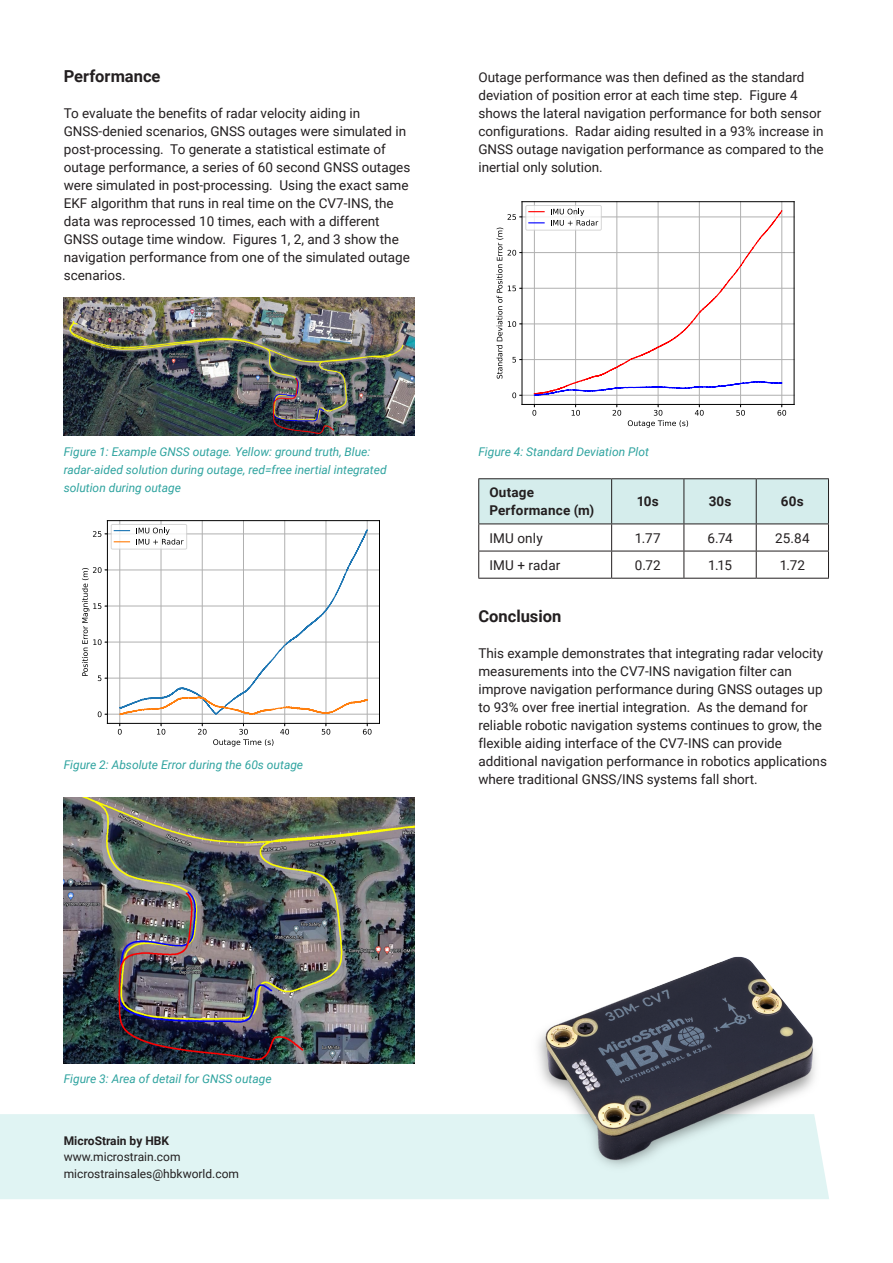
<style>
.page{position:relative;width:893px;height:1263px;background:#fff}
.page>*{position:absolute;margin:0;border:0;box-sizing:border-box;transform-origin:0 0}
.Copy_headline{font:700 16.5px "Roboto";color:#231f20}
.Copy{font:13.5px/18px "Roboto";color:#231f20}
.Tab__Body_row{font:13.5px "Roboto";letter-spacing:.01em;color:#231f20}
.Tab__Sub-header_row{font:700 13.5px/18px "Roboto";letter-spacing:.015em;color:#231f20}
.Caption___Green_Blue___Roboto_italic_8_1{font:italic 12px/18px "Roboto";color:#2ea39f}
.Adresses___white___Roboto_regular_8_11{font:12px "Roboto";color:#231f20}
.Adresses___white___Roboto_regular_8_11-2{font:700 12px "Roboto";color:#231f20}
</style>
<div class="page">
<hr style="left:534px;top:202px;width:1px;height:202px;background:#b0b0b0">
<hr style="left:575px;top:202px;width:1px;height:202px;background:#b0b0b0">
<hr style="left:617px;top:202px;width:1px;height:202px;background:#b0b0b0">
<hr style="left:658px;top:202px;width:1px;height:202px;background:#b0b0b0">
<hr style="left:699px;top:202px;width:1px;height:202px;background:#b0b0b0">
<hr style="left:740px;top:202px;width:1px;height:202px;background:#b0b0b0">
<hr style="left:781px;top:202px;width:1px;height:202px;background:#b0b0b0">
<hr style="left:522px;top:395px;width:272px;height:1px;background:#b0b0b0">
<svg style="left:512px;top:392px;width:10px;height:6px"></svg>
<hr style="left:522px;top:359px;width:272px;height:1px;background:#b0b0b0">
<hr style="left:522px;top:324px;width:272px;height:1px;background:#b0b0b0">
<hr style="left:522px;top:288px;width:272px;height:1px;background:#b0b0b0">
<hr style="left:522px;top:252px;width:272px;height:1px;background:#b0b0b0">
<hr style="left:522px;top:217px;width:272px;height:1px;background:#b0b0b0">
<svg style="left:508px;top:214px;width:14px;height:6px"></svg>
<svg style="left:497px;top:228px;width:25px;height:151px"></svg>
<svg style="left:533px;top:205px;width:250px;height:171px"></svg>
<svg style="left:532px;top:376px;width:254px;height:52px"></svg>
<hr style="left:522px;top:202px;width:1px;height:202px;background:#000">
<hr style="left:794px;top:202px;width:1px;height:202px;background:#000">
<hr style="left:522px;top:404px;width:272px;height:1px;background:#000">
<hr style="left:522px;top:201px;width:272px;height:1px;background:#000">
<div style="left:526px;top:205px;width:75px;height:25px;background:#fff;border-radius:2px"></div>
<div style="left:525px;top:205px;width:77px;height:26px;border:1px solid #ccc;border-radius:2px"></div>
<svg style="left:529px;top:211px;width:15px;height:1px"></svg>
<svg style="left:529px;top:222px;width:15px;height:1px"></svg>
<svg style="left:551px;top:209px;width:47px;height:17px"></svg>
<svg style="left:478px;top:479px;width:351px;height:99px"></svg>
<hr style="left:478px;top:578px;width:134px;height:1px;background:#231f20">
<hr style="left:612px;top:578px;width:72px;height:1px;background:#231f20">
<hr style="left:684px;top:578px;width:72px;height:1px;background:#231f20">
<hr style="left:756px;top:578px;width:73px;height:1px;background:#231f20">
<hr style="left:478px;top:478px;width:134px;height:1px;background:#231f20">
<hr style="left:478px;top:479px;width:1px;height:44px;background:#231f20">
<hr style="left:612px;top:478px;width:72px;height:1px;background:#231f20">
<hr style="left:684px;top:478px;width:72px;height:1px;background:#231f20">
<hr style="left:756px;top:478px;width:73px;height:1px;background:#231f20">
<hr style="left:756px;top:479px;width:1px;height:44px;background:#231f20">
<hr style="left:828px;top:479px;width:1px;height:44px;background:#231f20">
<hr style="left:478px;top:523px;width:134px;height:1px;background:#231f20">
<hr style="left:612px;top:523px;width:72px;height:1px;background:#231f20">
<hr style="left:684px;top:523px;width:72px;height:1px;background:#231f20">
<hr style="left:756px;top:523px;width:73px;height:1px;background:#231f20">
<div style="left:0;top:1114px;width:468px;height:85px;background:#e0f4f3"></div>
<img style="left:64px;top:298px;width:351px;height:138px">
<hr style="left:107px;top:714px;width:272px;height:1px;background:#b0b0b0">
<svg style="left:98px;top:711px;width:9px;height:6px"></svg>
<hr style="left:107px;top:678px;width:272px;height:1px;background:#b0b0b0">
<hr style="left:107px;top:642px;width:272px;height:1px;background:#b0b0b0">
<hr style="left:107px;top:606px;width:272px;height:1px;background:#b0b0b0">
<hr style="left:107px;top:570px;width:272px;height:1px;background:#b0b0b0">
<hr style="left:107px;top:534px;width:272px;height:1px;background:#b0b0b0">
<svg style="left:93px;top:531px;width:14px;height:6px"></svg>
<svg style="left:82px;top:567px;width:25px;height:114px"></svg>
<svg style="left:119px;top:521px;width:249px;height:160px"></svg>
<svg style="left:118px;top:681px;width:254px;height:65px"></svg>
<hr style="left:107px;top:521px;width:1px;height:202px;background:#000">
<hr style="left:379px;top:521px;width:1px;height:202px;background:#000">
<hr style="left:107px;top:723px;width:272px;height:1px;background:#000">
<hr style="left:107px;top:520px;width:272px;height:1px;background:#000">
<div style="left:111px;top:524px;width:76px;height:25px;background:#fff;border-radius:2px"></div>
<div style="left:111px;top:524px;width:76px;height:25px;border:1px solid #ccc;border-radius:2px"></div>
<svg style="left:114px;top:530px;width:15px;height:1px"></svg>
<svg style="left:114px;top:541px;width:15px;height:1px"></svg>
<svg style="left:136px;top:527px;width:48px;height:18px"></svg>
<img style="left:468px;top:956px;width:361px;height:243px">
<img style="left:64px;top:797px;width:351px;height:266px">
<p class="Copy_headline" style="left:64px;top:64px;width:98px">Performance</p>
<p class="Copy" style="left:64px;top:103px;width:348px">To evaluate the benefits of radar velocity aiding in GNSS-denied scenarios, GNSS outages were simulated in post-processing. To generate a statistical estimate of outage performance, a series of 60 second GNSS outages were simulated in post-processing. Using the exact same EKF algorithm that runs in real time on the CV7-INS, the data was reprocessed 10 times, each with a different GNSS outage time window. Figures 1, 2, and 3 show the navigation performance from one of the simulated outage scenarios.</p>
<p class="Caption___Green_Blue___Roboto_italic_8_1" style="left:64px;top:442px;width:324px">Figure 1: Example GNSS outage. Yellow: ground truth, Blue: radar-aided solution during outage, red=free inertial integrated solution during outage</p>
<p class="Caption___Green_Blue___Roboto_italic_8_1" style="left:64px;top:755px;width:241px">Figure 2: Absolute Error during the 60s outage</p>
<p class="Copy" style="left:478px;top:67px;width:347px">Outage performance was then defined as the standard deviation of position error at each time step. Figure 4 shows the lateral navigation performance for both sensor configurations. Radar aiding resulted in a 93% increase in GNSS outage navigation performance as compared to the inertial only solution.</p>
<p class="Caption___Green_Blue___Roboto_italic_8_1" style="left:478px;top:442px;width:172px">Figure 4: Standard Deviation Plot</p>
<p class="Tab__Sub-header_row" style="left:489px;top:483px;width:106px">Outage<br>Performance (m)</p>
<p class="Tab__Sub-header_row" style="left:637px;top:492px;width:24px">10s</p>
<p class="Tab__Sub-header_row" style="left:709px;top:492px;width:24px">30s</p>
<p class="Tab__Sub-header_row" style="left:781px;top:492px;width:24px">60s</p>
<p class="Tab__Body_row" style="left:489px;top:528px;width:55px">IMU only</p>
<p class="Tab__Body_row" style="left:635px;top:528px;width:27px">1.77</p>
<p class="Tab__Body_row" style="left:707px;top:528px;width:27px">6.74</p>
<p class="Tab__Body_row" style="left:775px;top:528px;width:36px">25.84</p>
<p class="Tab__Body_row" style="left:489px;top:555px;width:73px">IMU + radar</p>
<p class="Tab__Body_row" style="left:635px;top:555px;width:28px">0.72</p>
<p class="Tab__Body_row" style="left:708px;top:555px;width:25px">1.15</p>
<p class="Tab__Body_row" style="left:780px;top:555px;width:27px">1.72</p>
<p class="Copy_headline" style="left:478px;top:604px;width:84px">Conclusion</p>
<p class="Copy" style="left:478px;top:643px;width:350px">This example demonstrates that integrating radar velocity measurements into the CV7-INS navigation filter can improve navigation performance during GNSS outages up to 93% over free inertial integration. As the demand for reliable robotic navigation systems continues to grow, the flexible aiding interface of the CV7-INS can provide additional navigation performance in robotics applications where traditional GNSS/INS systems fall short.</p>
<p class="Caption___Green_Blue___Roboto_italic_8_1" style="left:64px;top:1069px;width:209px">Figure 3: Area of detail for GNSS outage</p>
<p class="Adresses___white___Roboto_regular_8_11-2" style="left:64px;top:1132px;width:107px">MicroStrain by HBK</p>
<p class="Adresses___white___Roboto_regular_8_11" style="left:64px;top:1148px;width:118px">www.microstrain.com</p>
<p class="Adresses___white___Roboto_regular_8_11" style="left:64px;top:1165px;width:177px">microstrainsales@hbkworld.com</p>
</div>
